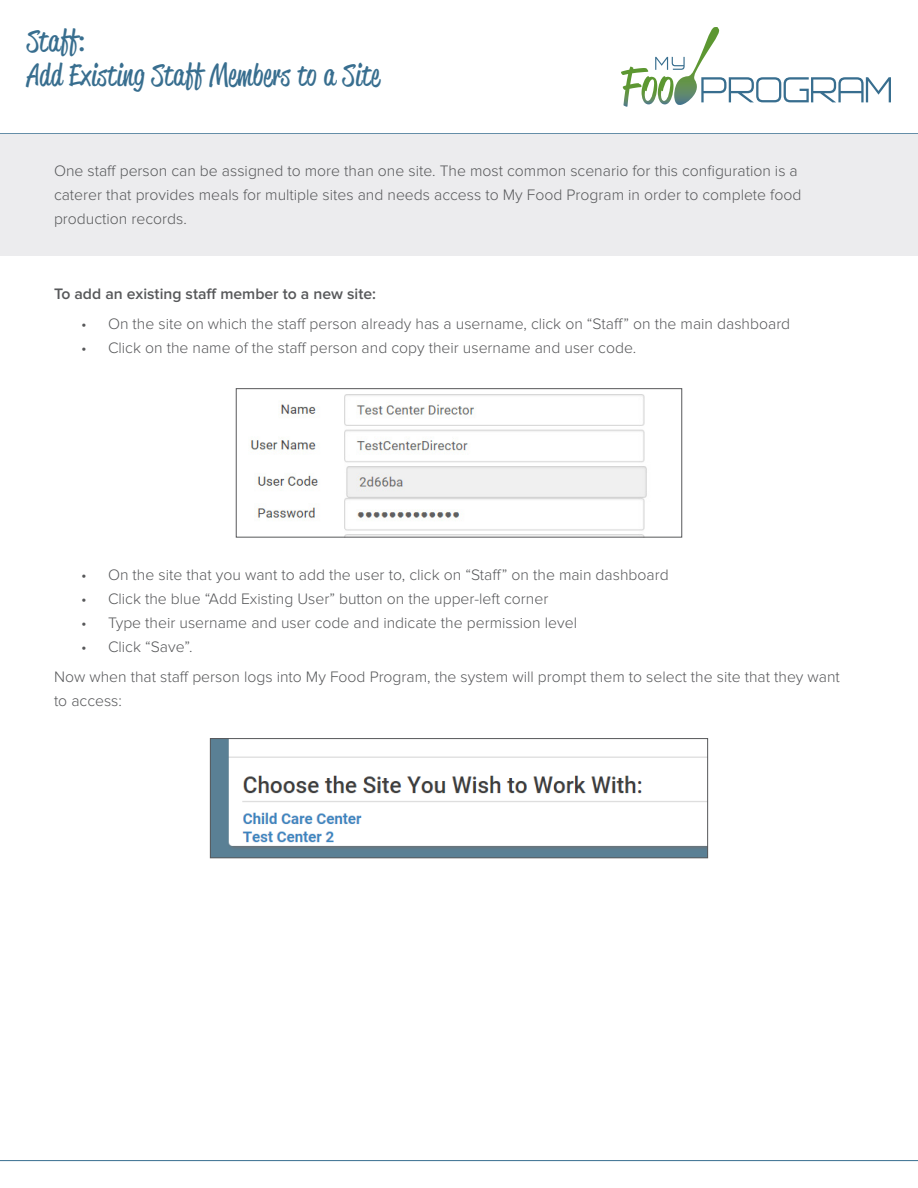
<style>
.page{position:relative;width:918px;height:1188px;background:#fff}
.page>*{position:absolute;margin:0;border:0;box-sizing:border-box;transform-origin:0 0}
.t1{font:30px/34.5px "Reklame Script Regular DEMO";letter-spacing:.025em;color:#386e8f}
.t2{font:300 15.75px/24px "Proxima Nova";color:#57585a}
.t3{font:600 15.75px "Proxima Nova";color:#57585a}
.s1{font-family:"Proxima Nova";font-weight:600}
</style>
<div class="page">
<hr style="left:0;top:1160px;width:918px;height:1px;background:#386e8f">
<svg style="left:621px;top:27px;width:270px;height:80px"></svg>
<hr style="left:0;top:133px;width:918px;height:1px;background:#386e8f">
<div style="left:0;top:135px;width:918px;height:121px;background:#ececee"></div>
<img style="left:251px;top:394px;width:396px;height:141px">
<img style="left:212px;top:740px;width:494px;height:116px">
<div style="left:210px;top:738px;width:498px;height:120px;border:1px solid #57585a"></div>
<p class="t1" style="left:27px;top:26px;width:354px">Staff<span class="s1">:<br></span>Add Existing Staff Members to a Site</p>
<p class="t2" style="left:54px;top:160px;width:749px">One staff person can be assigned to more than one site. The most common scenario for this configuration is a caterer that provides meals for multiple sites and needs access to My Food Program in order to complete food production records.</p>
<p class="t3" style="left:54px;top:286px;width:323px">To add an existing staff member to a new site:</p>
<p class="t2" style="left:81px;top:313px;width:711px">• On the site on which the staff person already has a username, click on “Staff” on the main dashboard</p>
<p class="t2" style="left:81px;top:337px;width:557px">• Click on the name of the staff person and copy their username and user code.</p>
<p class="t2" style="left:81px;top:563px;width:589px">• On the site that you want to add the user to, click on “Staff” on the main dashboard</p>
<p class="t2" style="left:81px;top:587px;width:469px">• Click the blue “Add Existing User” button on the upper-left corner</p>
<p class="t2" style="left:81px;top:611px;width:498px">• Type their username and user code and indicate the permission level</p>
<p class="t2" style="left:81px;top:635px;width:113px">• Click “Save”.</p>
<p class="t2" style="left:54px;top:666px;width:787px">Now when that staff person logs into My Food Program, the system will prompt them to select the site that they want to access:</p>
</div>
